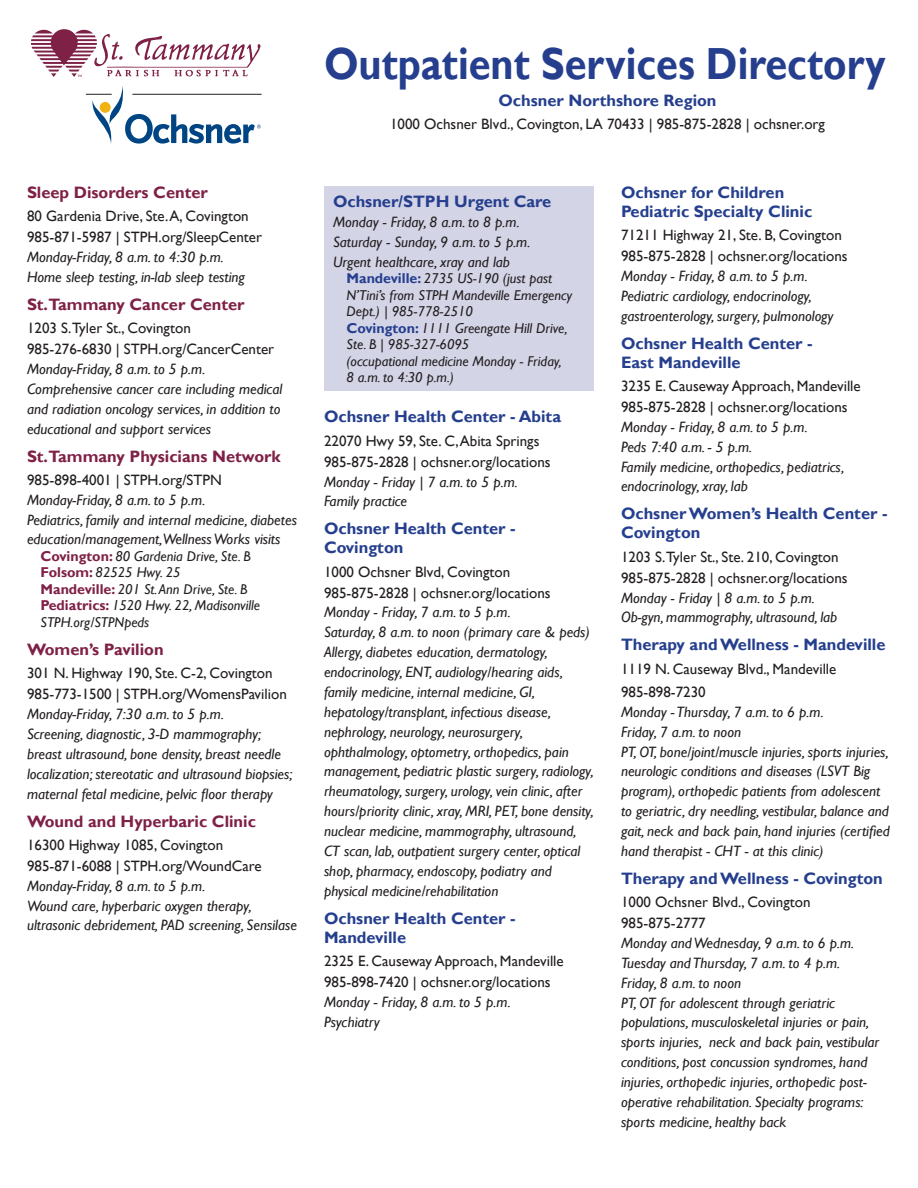
<style>
.page{position:relative;width:918px;height:1188px;background:#fff}
.page>*{position:absolute;margin:0;border:0;box-sizing:border-box;transform-origin:0 0}
.t1{font:700 45px "Gill Sans";color:#253f8e;scale:.88 1}
.t2{font:700 16.5px/18.9px "Gill Sans";color:#253f8e}
.t3{font:700 16.5px "Gill Sans";color:#7f2046}
.t4{font:italic 15px/19.8px "Gill Sans";color:#231f20}
.t5{font:15px/21px "Gill Sans";color:#231f20}
.t6{font:italic 14.25px/16.5px "Gill Sans";color:#231f20}
.s1{font-weight:700;font-style:normal;color:#7f2046}
.s2{font-weight:700;font-style:normal;color:#253f8e}
</style>
<div class="page">
<div style="left:324px;top:187px;width:270px;height:204px;background:#d4d4e7"></div>
<svg style="left:86px;top:86px;width:175px;height:58px"></svg>
<hr style="left:132px;top:94px;width:130px;height:1px;background:#231f20">
<svg style="left:31px;top:29px;width:230px;height:48px"></svg>
<p class="t3" style="left:27px;top:182px;width:182px">Sleep Disorders Center</p>
<p class="t5" style="left:27px;top:206px;width:237px">80 Gardenia Drive, Ste. A, Covington<br>985-871-5987 | STPH.org/SleepCenter</p>
<p class="t4" style="left:27px;top:247px;width:220px">Monday-Friday, 8 a.m. to 4:30 p.m.<br>Home sleep testing, in-lab sleep testing</p>
<p class="t3" style="left:27px;top:294px;width:219px">St.Tammany Cancer Center</p>
<p class="t5" style="left:27px;top:318px;width:249px">1203 S.Tyler St., Covington<br>985-276-6830 | STPH.org/CancerCenter</p>
<p class="t4" style="left:27px;top:359px;width:257px">Monday-Friday, 8 a.m. to 5 p.m.<br>Comprehensive cancer care including medical and radiation oncology services, in addition to educational and support services</p>
<p class="t3" style="left:27px;top:446px;width:255px">St.Tammany Physicians Network</p>
<p class="t5" style="left:27px;top:470px;width:196px">985-898-4001 | STPH.org/STPN</p>
<p class="t4" style="left:27px;top:490px;width:271px">Monday-Friday, 8 a.m. to 5 p.m.<br>Pediatrics, family and internal medicine, diabetes education/management,Wellness Works visits</p>
<p class="t6" style="left:40px;top:548px;width:221px"><span class="s1">Covington:</span> 80 Gardenia Drive, Ste. B<br><span class="s1">Folsom:</span> 82525 Hwy. 25<br><span class="s1">Mandeville:</span> 201 St. Ann Drive, Ste. B<br><span class="s1">Pediatrics:</span> 1520 Hwy. 22, Madisonville<br>STPH.org/STPNpeds</p>
<p class="t3" style="left:27px;top:639px;width:138px">Women’s Pavilion</p>
<p class="t5" style="left:27px;top:663px;width:261px">301 N. Highway 190, Ste. C-2, Covington<br>985-773-1500 | STPH.org/WomensPavilion</p>
<p class="t4" style="left:27px;top:704px;width:267px">Monday-Friday, 7:30 a.m. to 5 p.m.<br>Screening, diagnostic, 3-D mammography; breast ultrasound, bone density, breast needle localization; stereotatic and ultrasound biopsies; maternal fetal medicine, pelvic floor therapy</p>
<p class="t3" style="left:27px;top:811px;width:230px">Wound and Hyperbaric Clinic</p>
<p class="t5" style="left:27px;top:835px;width:236px">16300 Highway 1085, Covington<br>985-871-6088 | STPH.org/WoundCare</p>
<p class="t4" style="left:27px;top:876px;width:271px">Monday-Friday, 8 a.m. to 5 p.m.<br>Wound care, hyperbaric oxygen therapy, ultrasonic debridement, PAD screening, Sensilase</p>
<h1 class="t1" style="left:324px;top:37px;width:640px">Outpatient Services Directory</h1>
<p class="t2" style="left:498px;top:91px;width:220px">Ochsner Northshore Region</p>
<p class="t5" style="left:390px;top:114px;width:436px">1000 Ochsner Blvd., Covington, LA 70433 | 985-875-2828 | ochsner.org</p>
<p class="t2" style="left:333px;top:192px;width:220px">Ochsner/STPH Urgent Care</p>
<p class="t4" style="left:333px;top:212px;width:199px">Monday - Friday, 8 a.m. to 8 p.m.<br>Saturday - Sunday, 9 a.m. to 5 p.m.<br>Urgent healthcare, xray and lab</p>
<p class="t6" style="left:346px;top:270px;width:227px"><span class="s2">Mandeville:</span> 2735 US-190 (just past<br>N’Tini’s from STPH Mandeville Emergency<br>Dept.) | 985-778-2510<br><span class="s2">Covington:</span> 1111 Greengate Hill Drive,<br>Ste. B | 985-327-6095<br>(occupational medicine Monday - Friday,<br>8 a.m. to 4:30 p.m.)</p>
<p class="t2" style="left:324px;top:408px;width:239px">Ochsner Health Center - Abita</p>
<p class="t5" style="left:324px;top:430px;width:228px">22070 Hwy 59, Ste. C, Abita Springs<br>985-875-2828 | ochsner.org/locations</p>
<p class="t4" style="left:324px;top:472px;width:195px">Monday - Friday | 7 a.m. to 5 p.m.<br>Family practice</p>
<p class="t2" style="left:324px;top:520px;width:193px">Ochsner Health Center -<br>Covington</p>
<p class="t5" style="left:324px;top:561px;width:228px">1000 Ochsner Blvd, Covington<br>985-875-2828 | ochsner.org/locations</p>
<p class="t4" style="left:324px;top:603px;width:271px">Monday - Friday, 7 a.m. to 5 p.m.<br>Saturday, 8 a.m. to noon (primary care &amp; peds)<br>Allergy, diabetes education, dermatology, endocrinology, ENT, audiology/hearing aids, family medicine, internal medicine, GI, hepatology/transplant, infectious disease, nephrology, neurology, neurosurgery, ophthalmology, optometry, orthopedics, pain management, pediatric plastic surgery, radiology, rheumatology, surgery, urology, vein clinic, after hours/priority clinic, xray, MRI, PET, bone density, nuclear medicine, mammography, ultrasound, CT scan, lab, outpatient surgery center, optical shop, pharmacy, endoscopy, podiatry and physical medicine/rehabilitation</p>
<p class="t2" style="left:324px;top:909px;width:193px">Ochsner Health Center -<br>Mandeville</p>
<p class="t5" style="left:324px;top:951px;width:241px">2325 E. Causeway Approach, Mandeville<br>985-898-7420 | ochsner.org/locations</p>
<p class="t4" style="left:324px;top:992px;width:188px">Monday - Friday, 8 a.m. to 5 p.m.<br>Psychiatry</p>
<p class="t2" style="left:621px;top:183px;width:193px">Ochsner for Children<br>Pediatric Specialty Clinic</p>
<p class="t5" style="left:621px;top:225px;width:228px">71211 Highway 21, Ste. B, Covington<br>985-875-2828 | ochsner.org/locations</p>
<p class="t4" style="left:621px;top:266px;width:214px">Monday - Friday, 8 a.m. to 5 p.m.<br>Pediatric cardiology, endocrinology, gastroenterology, surgery, pulmonology</p>
<p class="t2" style="left:621px;top:334px;width:193px">Ochsner Health Center -<br>East Mandeville</p>
<p class="t5" style="left:621px;top:376px;width:241px">3235 E. Causeway Approach, Mandeville<br>985-875-2828 | ochsner.org/locations</p>
<p class="t4" style="left:621px;top:417px;width:225px">Monday - Friday, 8 a.m. to 5 p.m.<br>Peds 7:40 a.m. - 5 p.m.<br>Family medicine, orthopedics, pediatrics, endocrinology, xray, lab</p>
<p class="t2" style="left:621px;top:505px;width:268px">Ochsner Women’s Health Center -<br>Covington</p>
<p class="t5" style="left:621px;top:546px;width:228px">1203 S.Tyler St., Ste. 210, Covington<br>985-875-2828 | ochsner.org/locations</p>
<p class="t4" style="left:621px;top:588px;width:218px">Monday - Friday | 8 a.m. to 5 p.m.<br>Ob-gyn, mammography, ultrasound, lab</p>
<p class="t2" style="left:621px;top:636px;width:266px">Therapy and Wellness - Mandeville</p>
<p class="t5" style="left:621px;top:657px;width:217px;line-height:23.2px">1119 N. Causeway Blvd., Mandeville<br>985-898-7230</p>
<p class="t4" style="left:621px;top:702px;width:270px">Monday - Thursday, 7 a.m. to 6 p.m.<br>Friday, 7 a.m. to noon<br>PT, OT, bone/joint/muscle injuries, sports injuries, neurologic conditions and diseases (LSVT Big program), orthopedic patients from adolescent to geriatric, dry needling, vestibular, balance and gait, neck and back pain, hand injuries (certified hand therapist - CHT - at this clinic)</p>
<p class="t2" style="left:621px;top:869px;width:263px">Therapy and Wellness - Covington</p>
<p class="t5" style="left:621px;top:892px;width:191px">1000 Ochsner Blvd., Covington<br>985-875-2777</p>
<p class="t4" style="left:621px;top:933px;width:260px">Monday and Wednesday, 9 a.m. to 6 p.m.<br>Tuesday and Thursday, 7 a.m. to 4 p.m.<br>Friday, 8 a.m. to noon<br>PT, OT for adolescent through geriatric populations, musculoskeletal injuries or pain, sports injuries, neck and back pain, vestibular conditions, post concussion syndromes, hand injuries, orthopedic injuries, orthopedic post&shy;operative rehabilitation. Specialty programs: sports medicine, healthy back</p>
</div>
